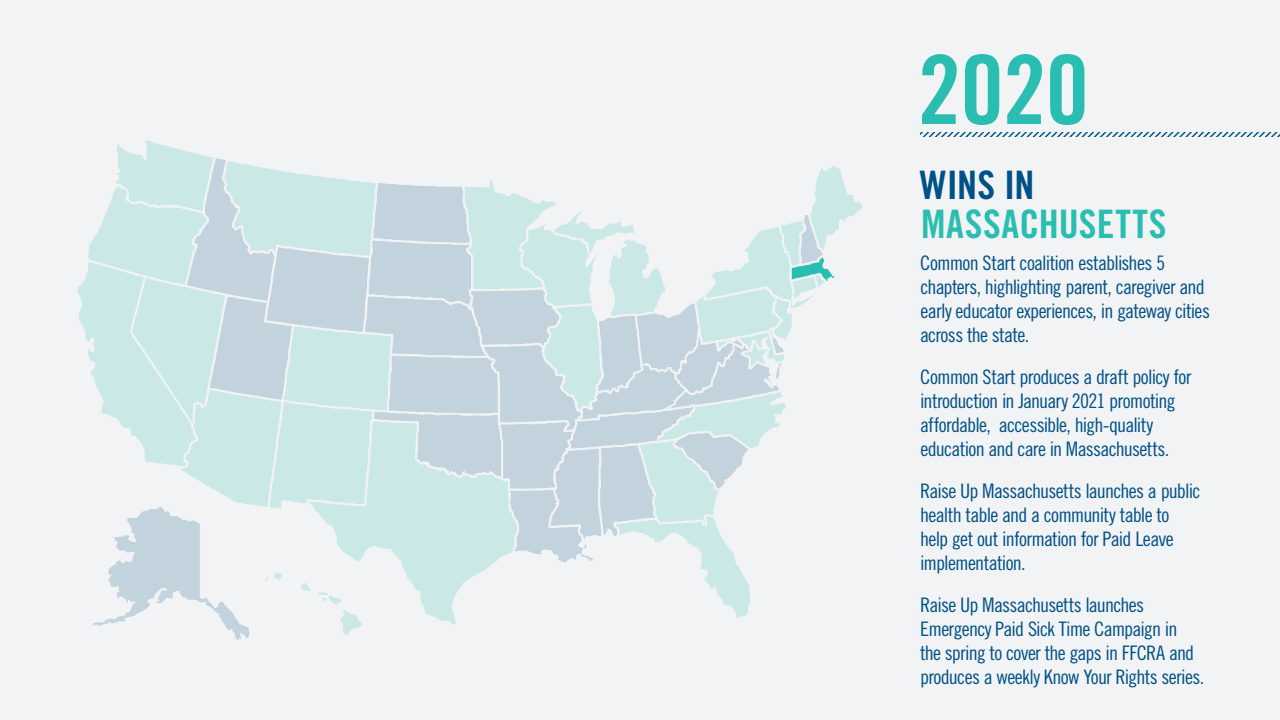
<style>
.page{position:relative;width:1280px;height:720px;background:#f2f3f4}
.page>*{position:absolute;margin:0;border:0;box-sizing:border-box;transform-origin:0 0}
.t1{font:95.6px "Trade Gothic LT Std Bd Cn 20";color:#2abdb1}
.t2{font:39.2px "Trade Gothic LT Std Bd Cn 20";letter-spacing:.015em;color:#2abdb1}
.t3{font:39.2px "Trade Gothic LT Std Bd Cn 20";letter-spacing:-.005em;color:#005187}
.t4{font:20px/24px "Trade Gothic LT Std Cn 18";letter-spacing:-.035em;color:#005187}
</style>
<div class="page">
<svg style="left:920px;top:133px;width:360px;height:4px"></svg>
<svg style="left:77px;top:140px;width:785px;height:500px"></svg>
<h1 class="t1" style="left:918px;top:32px;width:173px">2020</h1>
<h2 class="t3" style="left:920px;top:161px;width:116px">WINS IN</h2>
<h2 class="t2" style="left:921px;top:200px;width:247px">MASSACHUSETTS</h2>
<p class="t4" style="left:920px;top:251px;width:292px">Common Start coalition establishes 5 chapters, highlighting parent, caregiver and early educator experiences, in gateway cities across the state.</p>
<p class="t4" style="left:920px;top:365px;width:273px">Common Start produces a draft policy for introduction in January 2021 promoting affordable, accessible, high-quality education and care in Massachusetts.</p>
<p class="t4" style="left:920px;top:479px;width:282px">Raise Up Massachusetts launches a public health table and a community table to help get out information for Paid Leave implementation.</p>
<p class="t4" style="left:920px;top:593px;width:286px">Raise Up Massachusetts launches Emergency Paid Sick Time Campaign in<br>the spring to cover the gaps in FFCRA and produces a weekly Know Your Rights series.</p>
</div>
